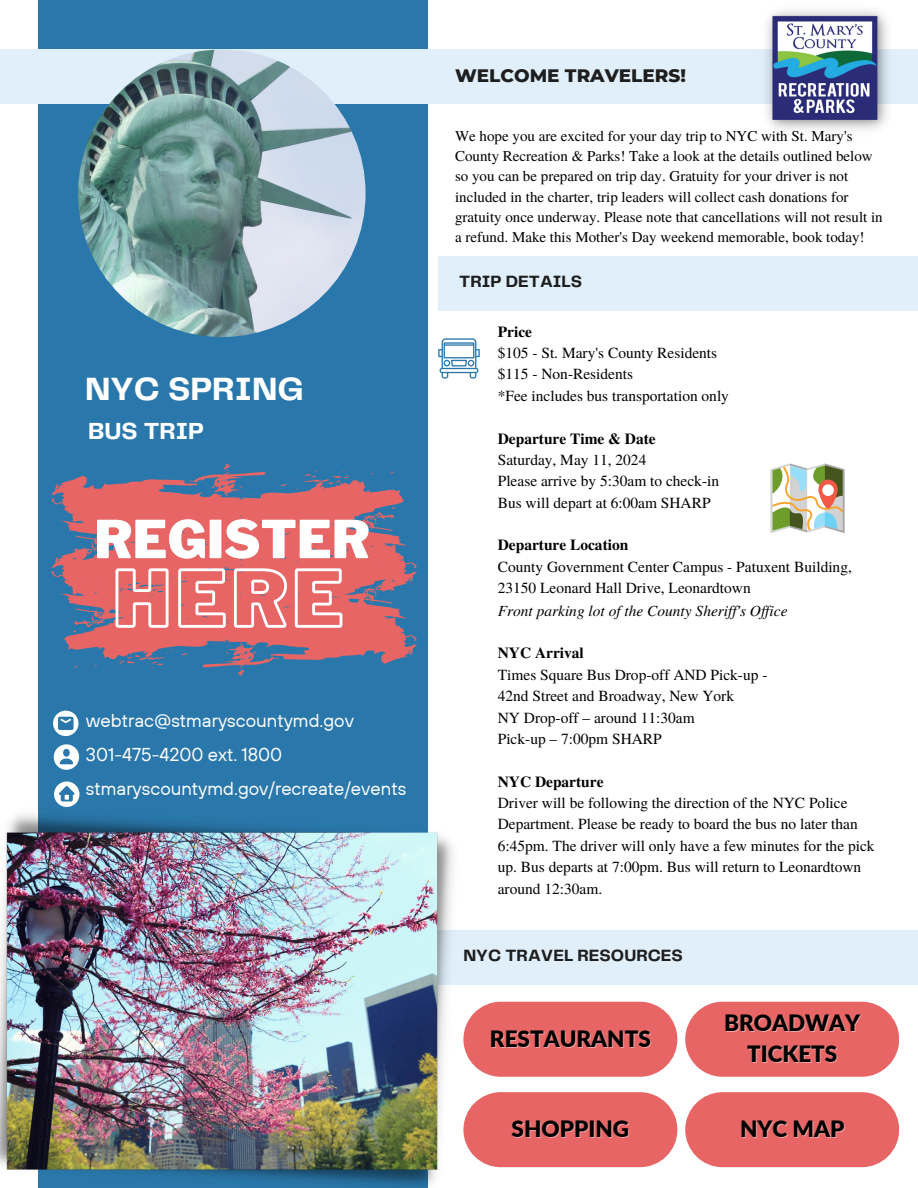
<style>
.page{position:relative;width:918px;height:1188px;background:#fff}
.page>*{position:absolute;margin:0;border:0;box-sizing:border-box;transform-origin:0 0}
.t1{font:900 51.9px "Libre Franklin";color:#fff}
.t2{font:700 33.45px "Telegraf";color:#fff}
.t3{font:700 24.15px "Telegraf";color:#fff}
.t4{font:900 22.5px "Lato";color:#000}
.t5{font:18.6px/33.8px "TT Hoves";color:#fff}
.t6{font:800 18.45px "Montserrat";color:#1e1e1e}
.t7{font:700 16.95px "Telegraf";color:#1e1e1e}
.t8{font:15.45px/21.3px "Te X Gyre Termes";color:#000}
.t9{font:700 15.45px "Te X Gyre Termes";color:#000}
.t10{font:italic 15.45px "Te X Gyre Termes";color:#000}
.t11{font:15px/20.2px "Te X Gyre Termes";color:#000}
</style>
<div class="page">
<div style="left:38px;top:0;width:389px;height:1188px;background:#2a78ab"></div>
<div style="left:0;top:50px;width:918px;height:54px;background:#e0effa"></div>
<img style="left:78px;top:50px;width:288px;height:287px;border-radius:50%">
<div style="left:438px;top:256px;width:480px;height:55px;background:#e0effa"></div>
<div style="left:438px;top:930px;width:480px;height:55px;background:#e0effa"></div>
<img style="left:759px;top:10px;width:135px;height:120px">
<svg style="left:438px;top:338px;width:42px;height:41px"></svg>
<img style="left:0;top:805px;width:453px;height:383px">
<svg style="left:54px;top:782px;width:25px;height:25px"></svg>
<svg style="left:53px;top:711px;width:25px;height:25px"></svg>
<svg style="left:54px;top:744px;width:25px;height:26px"></svg>
<svg style="left:50px;top:464px;width:367px;height:212px;fill:#e86565"></svg>
<svg style="left:114px;top:566px;width:230px;height:64px"></svg>
<div style="left:685px;top:1002px;width:214px;height:75px;background:#e86565;border-radius:38px"></div>
<div style="left:685px;top:1092px;width:214px;height:75px;background:#e86565;border-radius:38px"></div>
<div style="left:463px;top:1092px;width:214px;height:75px;background:#e86565;border-radius:38px"></div>
<div style="left:463px;top:1002px;width:214px;height:75px;background:#e86565;border-radius:38px"></div>
<svg style="left:770px;top:463px;width:75px;height:70px"></svg>
<svg style="left:818px;top:480px;width:20px;height:28px"></svg>
<div style="left:822px;top:484px;width:12px;height:12px;background:#fff;border-radius:50%"></div>
<h6 class="t2" style="left:85px;top:375px;width:220px">NYC SPRING</h6>
<p class="t3" style="left:88px;top:421px;width:117px">BUS TRIP</p>
<p class="t1" style="left:94px;top:508px;width:277px">REGISTER</p>
<h2 class="t5" style="left:86px;top:703px;width:322px">webtrac@stmaryscountymd.gov<br>301-475-4200 ext. 1800 stmaryscountymd.gov/recreate/events</h2>
<h3 class="t6" style="left:455px;top:64px;width:232px">WELCOME TRAVELERS!</h3>
<h5 class="t11" style="left:455px;top:125px;width:429px">We hope you are excited for your day trip to NYC with St. Mary's County Recreation &amp; Parks! Take a look at the details outlined below so you can be prepared on trip day. Gratuity for your driver is not included in the charter, trip leaders will collect cash donations for gratuity once underway. Please note that cancellations will not result in a refund. Make this Mother's Day weekend memorable, book today!</h5>
<p class="t7" style="left:459px;top:274px;width:124px">TRIP DETAILS</p>
<p class="t9" style="left:498px;top:319px;width:36px">Price</p>
<p class="t8" style="left:498px;top:341px;width:221px">$105 - St. Mary's County Residents</p>
<p class="t8" style="left:498px;top:363px;width:137px">$115 - Non-Residents</p>
<p class="t8" style="left:498px;top:384px;width:233px">*Fee includes bus transportation only</p>
<p class="t9" style="left:498px;top:426px;width:159px">Departure Time &amp; Date</p>
<p class="t8" style="left:498px;top:448px;width:150px">Saturday, May 11, 2024</p>
<p class="t8" style="left:498px;top:470px;width:223px">Please arrive by 5:30am to check-in</p>
<p class="t8" style="left:498px;top:491px;width:214px">Bus will depart at 6:00am SHARP</p>
<p class="t9" style="left:498px;top:533px;width:132px">Departure Location</p>
<p class="t8" style="left:498px;top:555px;width:356px">County Government Center Campus - Patuxent Building,<br>23150 Leonard Hall Drive, Leonardtown</p>
<p class="t10" style="left:498px;top:599px;width:291px">Front parking lot of the County Sherif 's Of ice</p>
<p class="t9" style="left:498px;top:641px;width:88px">NYC Arrival</p>
<p class="t8" style="left:498px;top:663px;width:271px">Times Square Bus Drop-off AND Pick-up -</p>
<p class="t8" style="left:498px;top:685px;width:238px">42nd Street and Broadway, New York</p>
<p class="t8" style="left:498px;top:706px;width:198px">NY Drop-off – around 11:30am</p>
<p class="t8" style="left:498px;top:727px;width:166px">Pick-up – 7:00pm SHARP</p>
<p class="t9" style="left:498px;top:769px;width:107px">NYC Departure</p>
<p class="t8" style="left:498px;top:791px;width:378px">Driver will be following the direction of the NYC Police Department. Please be ready to board the bus no later than 6:45pm. The driver will only have a few minutes for the pick up. Bus departs at 7:00pm. Bus will return to Leonardtown around 12:30am.</p>
<p class="t7" style="left:463px;top:948px;width:221px">NYC TRAVEL RESOURCES</p>
<p class="t4" style="left:490px;top:1024px;width:163px">RESTAURANTS</p>
<p class="t4" style="left:724px;top:1009px;width:138px">BROADWAY</p>
<h5 class="t4" style="left:747px;top:1040px;width:92px">TICKETS</h5>
<p class="t4" style="left:512px;top:1115px;width:119px">SHOPPING</p>
<p class="t4" style="left:740px;top:1115px;width:106px">NYC MAP</p>
</div>
